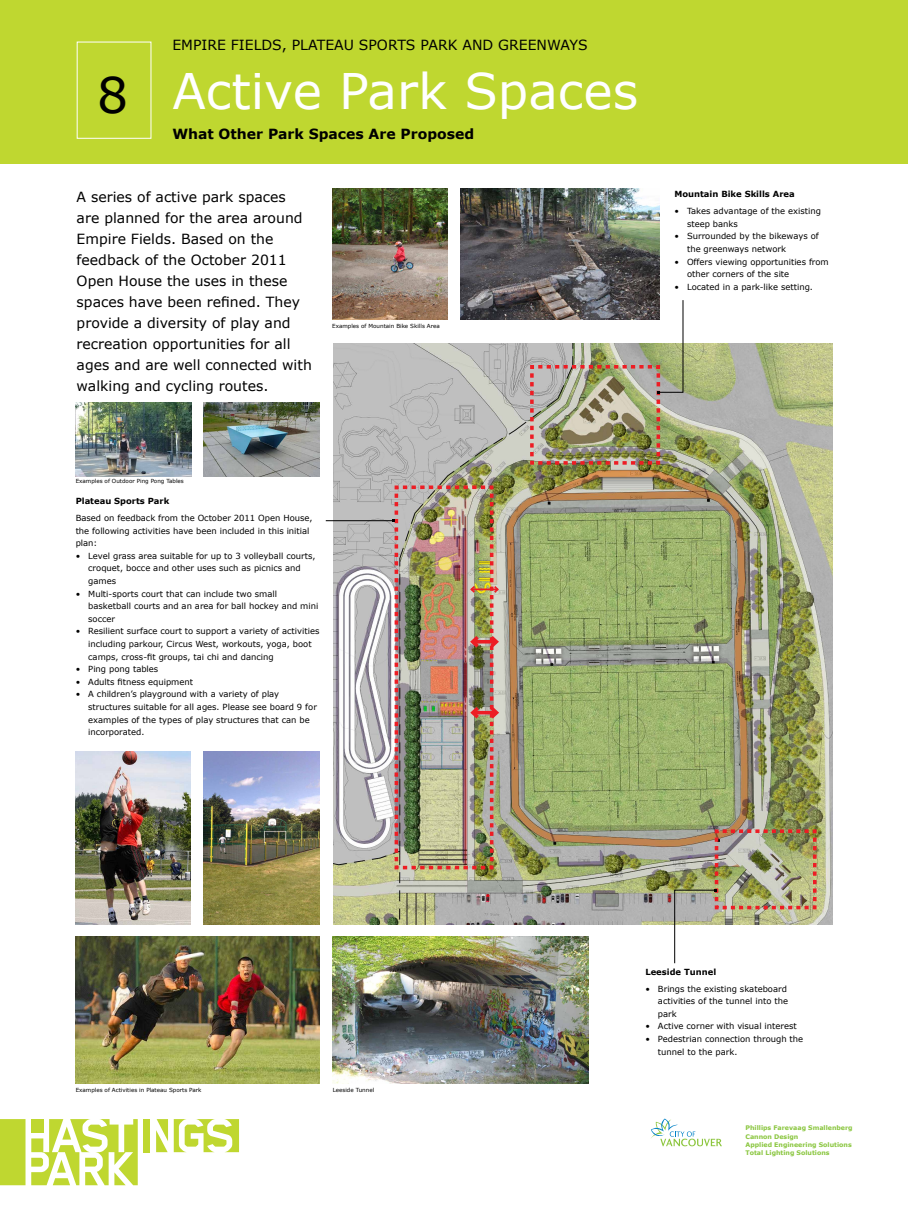
<style>
.page{position:relative;width:908px;height:1210px;background:#fff}
.page>*{position:absolute;margin:0;border:0;box-sizing:border-box;transform-origin:0 0}
.t1{font:49px "Verdana";color:#fff}
.t2{font:49px "Verdana";color:#000}
.t3{font:14px/21px "Verdana";color:#000}
.t4{font:700 14px "Verdana";color:#000}
.t5{font:8.4px/12.6px "Verdana";color:#000}
.t6{font:700 8.4px "Verdana";color:#000}
.t7{font:700 6.3px/8.4px "Verdana";color:#8ac63f}
.t8{font:5.6px "Verdana";color:#000}
</style>
<div class="page">
<div style="left:0;top:0;width:907px;height:164px;background:#bfd730"></div>
<svg style="left:651px;top:1118px;width:70px;height:28px"></svg>
<svg style="left:0;top:1119px;width:239px;height:66px"></svg>
<img style="left:333px;top:344px;width:499px;height:580px">
<img style="left:460px;top:188px;width:199px;height:131px">
<img style="left:332px;top:188px;width:115px;height:131px">
<img style="left:528px;top:300px;width:155px;height:166px">
<img style="left:75px;top:751px;width:116px;height:173px">
<img style="left:76px;top:403px;width:115px;height:74px">
<img style="left:204px;top:403px;width:115px;height:74px">
<img style="left:203px;top:751px;width:116px;height:173px">
<img style="left:76px;top:936px;width:244px;height:148px">
<hr style="left:325px;top:520px;width:68px;height:1px;background:#000">
<img style="left:392px;top:484px;width:109px;height:387px">
<img style="left:674px;top:827px;width:144px;height:136px">
<img style="left:332px;top:936px;width:256px;height:148px">
<h1 class="t2" style="left:97px;top:62px;width:33px">8</h1>
<h2 class="t3" style="left:172px;top:35px;width:417px">Empire Fields, Plateau sports park and Greenways</h2>
<h1 class="t1" style="left:172px;top:58px;width:467px">Active Park Spaces</h1>
<h2 class="t4" style="left:172px;top:124px;width:303px">What Other Park Spaces Are Proposed</h2>
<p class="t3" style="left:77px;top:186px;width:237px">A series of active park spaces are planned for the area around<br>Empire Fields. Based on the feedback of the October 2011<br>Open House the uses in these spaces have been refined. They provide a diversity of play and recreation opportunities for all ages and are well connected with walking and cycling routes.</p>
<p class="t8" style="left:332px;top:322px;width:109px">Examples of Mountain Bike Skills Area</p>
<p class="t8" style="left:76px;top:477px;width:110px">Examples of Outdoor Ping Pong Tables</p>
<p class="t6" style="left:76px;top:495px;width:95px">Plateau Sports Park</p>
<p class="t5" style="left:76px;top:511px;width:238px">Based on feedback from the October 2011 Open House, the following activities have been included in this initial plan:</p>
<p class="t5" style="left:88px;top:549px;width:229px;text-indent:-13px">• Level grass area suitable for up to 3 volleyball courts, croquet, bocce and other uses such as picnics and games</p>
<p class="t5" style="left:88px;top:587px;width:231px;text-indent:-13px">• M ulti-sports court that can include two small basketball courts and an area for ball hockey and mini soccer</p>
<p class="t5" style="left:88px;top:625px;width:232px;text-indent:-13px">• Resilient surface court to support a variety of activities including parkour, Circus West, workouts, yoga, boot camps, cross-fit groups, tai chi and dancing</p>
<p class="t5" style="left:76px;top:663px;width:84px">• Ping pong tables</p>
<p class="t5" style="left:76px;top:675px;width:119px">• Adults fitness equipment</p>
<p class="t5" style="left:88px;top:688px;width:230px;text-indent:-13px">• A children’s playground with a variety of play structures suitable for all ages. Please see board 9 for examples of the types of play structures that can be incorporated.</p>
<p class="t6" style="left:674px;top:188px;width:122px">Mountain Bike Skills Area</p>
<p class="t5" style="left:686px;top:205px;width:135px;text-indent:-13px">• Takes advantage of the existing steep banks</p>
<p class="t5" style="left:686px;top:230px;width:133px;text-indent:-13px">• Surrounded by the bikeways of the greenways network</p>
<p class="t5" style="left:686px;top:255px;width:143px;text-indent:-13px">• Offers viewing opportunities from other corners of the site</p>
<p class="t5" style="left:674px;top:280px;width:140px">• Located in a park-like setting.</p>
<p class="t8" style="left:76px;top:1086px;width:127px">Examples of Activities in Plateau Sports Park</p>
<p class="t8" style="left:332px;top:1086px;width:43px">Leeside Tunnel</p>
<p class="t6" style="left:645px;top:965px;width:72px">Leeside Tunnel</p>
<p class="t5" style="left:657px;top:982px;width:132px;text-indent:-13px">• Brings the existing skateboard activities of the tunnel into the park</p>
<p class="t5" style="left:645px;top:1020px;width:153px">• Active corner with visual interest</p>
<p class="t5" style="left:657px;top:1032px;width:147px;text-indent:-13px">• Pedestrian connection through the tunnel to the park.</p>
<p class="t7" style="left:745px;top:1123px;width:109px">Phillips Farevaag Smallenberg<br>Cannon Design<br>Applied Engineering Solutions<br>Total Lighting Solutions</p>
</div>
